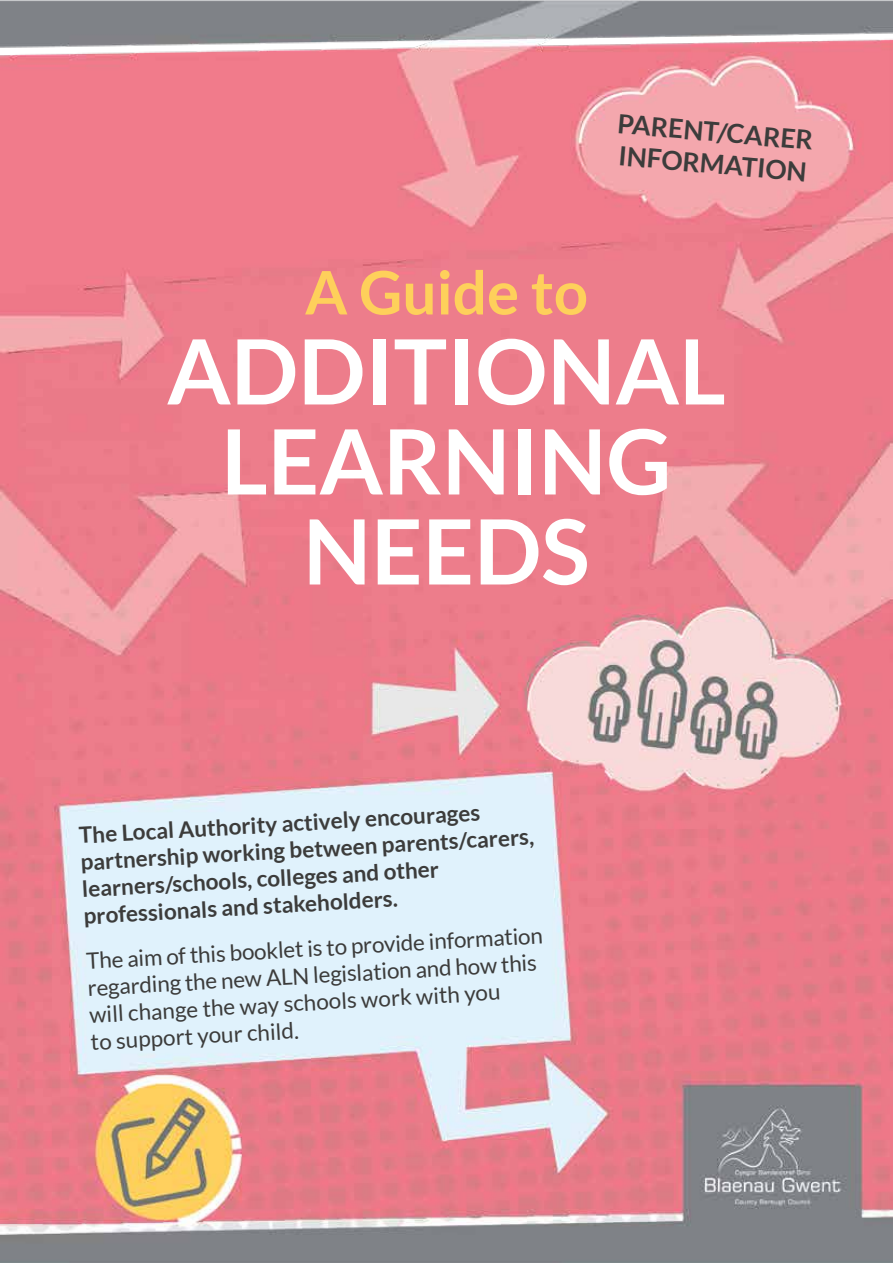
<style>
.page{position:relative;width:893px;height:1263px;background:#fff}
.page>*{position:absolute;margin:0;border:0;box-sizing:border-box;transform-origin:0 0}
.t1{font:700 90px/90px "Lato";color:#fff;text-align:center}
.t2{font:700 60px "Lato";color:#fed05b}
.t3{font:700 26.55px/31.8px "Lato";color:#3c3c3b}
.t4{font:700 22.5px/27.2px "Lato";color:#3c3c3b}
.t5{font:22.5px/27.2px "Lato";color:#3c3c3b}
</style>
<div class="page">
<img style="left:0;top:0;width:892px;height:1263px">
<p class="t3" style="left:619px;top:107px;width:197px;rotate:5deg">PARENT/CARER<br>INFORMATION</p>
<h2 class="t2" style="left:305px;top:258px;width:285px">A Guide to</h2>
<h1 class="t1" style="left:167px;top:325px;width:560px">ADDITIONAL<br>LEARNING<br>NEEDS</h1>
<p class="t4" style="left:78px;top:820px;width:456px;rotate:-3deg">The Local Authority actively encourages partnership working between parents/carers, learners/schools, colleges and other professionals and stakeholders.</p>
<p class="t5" style="left:86px;top:946px;width:459px;rotate:-3deg">The aim of this booklet is to provide information regarding the new ALN legislation and how this will change the way schools work with you<br>to support your child.</p>
</div>
